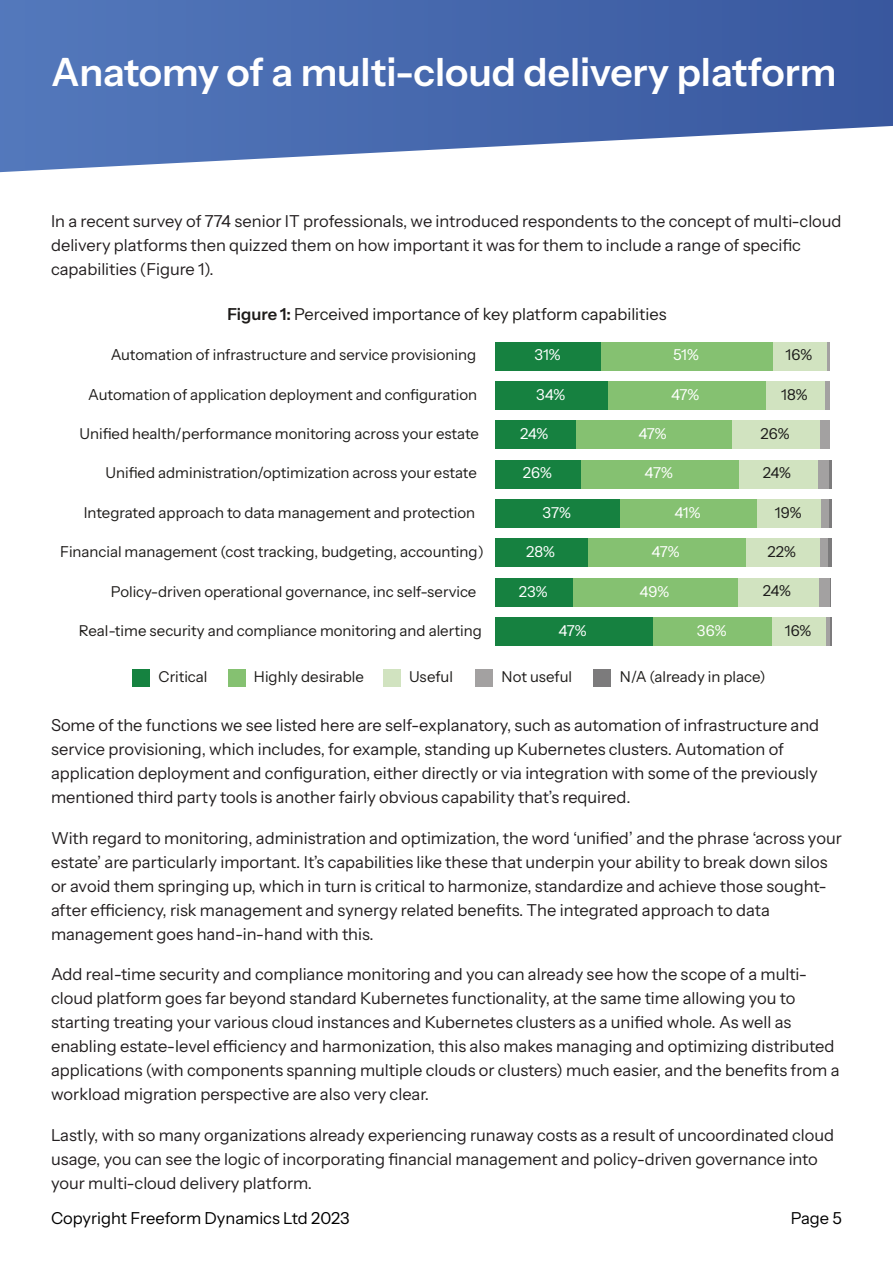
<style>
.page{position:relative;width:893px;height:1263px;background:#fff}
.page>*{position:absolute;margin:0;border:0;box-sizing:border-box;transform-origin:0 0}
.t1{font:600 39px "Instrument Sans";color:#fff}
.t2{font:16.5px/24px "Instrument Sans";color:#231f20}
.t3{font:16.5px "Instrument Sans";color:#1e1c1a}
.t4{font:16.5px "Instrument Sans";color:#000}
.t5{font:15px "Instrument Sans";color:#1e1c1a}
.t6{font:15px "Instrument Sans";letter-spacing:-.02em;color:#fff}
.t7{font:15px "Instrument Sans";color:#1d1c1b}
.s1{font-weight:600}
</style>
<div class="page">
<svg style="left:0;top:0;width:893px;height:172px;background:#5e7cb8"></svg>
<div style="left:132px;top:669px;width:18px;height:18px;background:#158240"></div>
<div style="left:228px;top:669px;width:17px;height:18px;background:#85c171"></div>
<div style="left:383px;top:669px;width:18px;height:18px;background:#d1e3c0"></div>
<div style="left:475px;top:669px;width:18px;height:18px;background:#a3a1a1"></div>
<div style="left:593px;top:669px;width:18px;height:18px;background:#7c7b7c"></div>
<hr style="left:828px;top:460px;width:3px;height:28px;background:#7c7b7c">
<hr style="left:828px;top:499px;width:3px;height:29px;background:#7c7b7c">
<hr style="left:828px;top:539px;width:3px;height:28px;background:#7c7b7c">
<svg style="left:830px;top:578px;width:1px;height:28px"></svg>
<svg style="left:830px;top:617px;width:1px;height:29px"></svg>
<hr style="left:826px;top:342px;width:3px;height:28px;background:#a3a1a1">
<div style="left:824px;top:381px;width:6px;height:29px;background:#a3a1a1"></div>
<div style="left:820px;top:421px;width:9px;height:28px;background:#a3a1a1"></div>
<div style="left:818px;top:460px;width:10px;height:28px;background:#a3a1a1"></div>
<div style="left:821px;top:499px;width:7px;height:29px;background:#a3a1a1"></div>
<div style="left:819px;top:539px;width:9px;height:28px;background:#a3a1a1"></div>
<div style="left:819px;top:578px;width:11px;height:28px;background:#a3a1a1"></div>
<div style="left:825px;top:617px;width:5px;height:29px;background:#a3a1a1"></div>
<div style="left:773px;top:342px;width:53px;height:28px;background:#d1e3c0"></div>
<div style="left:765px;top:381px;width:59px;height:29px;background:#d1e3c0"></div>
<div style="left:732px;top:421px;width:88px;height:28px;background:#d1e3c0"></div>
<div style="left:739px;top:460px;width:79px;height:28px;background:#d1e3c0"></div>
<div style="left:756px;top:499px;width:65px;height:29px;background:#d1e3c0"></div>
<div style="left:746px;top:539px;width:73px;height:28px;background:#d1e3c0"></div>
<div style="left:738px;top:578px;width:81px;height:28px;background:#d1e3c0"></div>
<div style="left:772px;top:617px;width:53px;height:29px;background:#d1e3c0"></div>
<div style="left:601px;top:342px;width:172px;height:28px;background:#85c171"></div>
<div style="left:608px;top:381px;width:157px;height:29px;background:#85c171"></div>
<div style="left:576px;top:421px;width:156px;height:28px;background:#85c171"></div>
<div style="left:581px;top:460px;width:158px;height:28px;background:#85c171"></div>
<div style="left:620px;top:499px;width:136px;height:29px;background:#85c171"></div>
<div style="left:588px;top:539px;width:158px;height:28px;background:#85c171"></div>
<div style="left:573px;top:578px;width:165px;height:28px;background:#85c171"></div>
<div style="left:652px;top:617px;width:120px;height:29px;background:#85c171"></div>
<div style="left:495px;top:342px;width:106px;height:28px;background:#168140"></div>
<div style="left:495px;top:381px;width:113px;height:29px;background:#168140"></div>
<div style="left:495px;top:421px;width:81px;height:28px;background:#168140"></div>
<div style="left:495px;top:460px;width:86px;height:28px;background:#168140"></div>
<div style="left:495px;top:499px;width:125px;height:29px;background:#168140"></div>
<div style="left:495px;top:539px;width:93px;height:28px;background:#168140"></div>
<div style="left:495px;top:578px;width:78px;height:28px;background:#168140"></div>
<div style="left:495px;top:617px;width:157px;height:29px;background:#168140"></div>
<h1 class="t1" style="left:51px;top:48px;width:787px">Anatomy of a multi-cloud delivery platform</h1>
<p class="t2" style="left:51px;top:209px;width:792px">In a recent survey of 774 senior IT professionals, we introduced respondents to the concept of multi-cloud delivery platforms then quizzed them on how important it was for them to include a range of specific capabilities (Figure 1).</p>
<p class="t3" style="left:227px;top:304px;width:441px"><span class="s1">Figure 1:</span> Perceived importance of key platform capabilities</p>
<p class="t5" style="left:111px;top:346px;width:367px">Automation of infrastructure and service provisioning</p>
<p class="t6" style="left:534px;top:346px;width:28px">31%</p>
<p class="t6" style="left:536px;top:385px;width:31px">34%</p>
<p class="t6" style="left:520px;top:425px;width:30px">24%</p>
<p class="t6" style="left:523px;top:464px;width:31px">26%</p>
<p class="t6" style="left:543px;top:503px;width:30px">37%</p>
<p class="t6" style="left:526px;top:543px;width:30px">28%</p>
<p class="t6" style="left:519px;top:582px;width:30px">23%</p>
<p class="t6" style="left:558px;top:621px;width:30px">47%</p>
<p class="t5" style="left:88px;top:385px;width:390px">Automation of application deployment and configuration</p>
<p class="t5" style="left:80px;top:425px;width:401px">Unified health/performance monitoring across your estate</p>
<p class="t5" style="left:106px;top:464px;width:373px">Unified administration/optimization across your estate</p>
<p class="t5" style="left:84px;top:503px;width:393px">Integrated approach to data management and protection</p>
<p class="t5" style="left:60px;top:543px;width:425px">Financial management (cost tracking, budgeting, accounting)</p>
<p class="t5" style="left:111px;top:582px;width:367px">Policy-driven operational governance, inc self-service</p>
<p class="t5" style="left:79px;top:621px;width:404px">Real-time security and compliance monitoring and alerting</p>
<p class="t6" style="left:673px;top:346px;width:27px">51%</p>
<p class="t6" style="left:671px;top:385px;width:30px">47%</p>
<p class="t6" style="left:638px;top:425px;width:30px">47%</p>
<p class="t6" style="left:645px;top:464px;width:30px">47%</p>
<p class="t6" style="left:674px;top:503px;width:28px">41%</p>
<p class="t6" style="left:651px;top:543px;width:30px">47%</p>
<p class="t6" style="left:639px;top:582px;width:31px">49%</p>
<p class="t6" style="left:697px;top:621px;width:31px">36%</p>
<p class="t7" style="left:786px;top:346px;width:28px">16%</p>
<p class="t7" style="left:781px;top:385px;width:28px">18%</p>
<p class="t7" style="left:760px;top:424px;width:31px">26%</p>
<p class="t7" style="left:763px;top:464px;width:30px">24%</p>
<p class="t7" style="left:775px;top:503px;width:28px">19%</p>
<p class="t7" style="left:767px;top:543px;width:30px">22%</p>
<p class="t7" style="left:763px;top:582px;width:30px">24%</p>
<p class="t7" style="left:785px;top:621px;width:28px">16%</p>
<p class="t5" style="left:159px;top:667px;width:50px">Critical</p>
<p class="t5" style="left:254px;top:667px;width:112px">Highly desirable</p>
<p class="t5" style="left:409px;top:667px;width:45px">Useful</p>
<p class="t5" style="left:502px;top:667px;width:72px">Not useful</p>
<p class="t5" style="left:620px;top:667px;width:147px">N/A (already in place)</p>
<p class="t2" style="left:51px;top:713px;width:770px">Some of the functions we see listed here are self-explanatory, such as automation of infrastructure and service provisioning, which includes, for example, standing up Kubernetes clusters. Automation of application deployment and configuration, either directly or via integration with some of the previously mentioned third party tools is another fairly obvious capability that’s required.</p>
<p class="t2" style="left:51px;top:826px;width:792px">With regard to monitoring, administration and optimization, the word ‘unified’ and the phrase ‘across your estate’ are particularly important. It’s capabilities like these that underpin your ability to break down silos or avoid them springing up, which in turn is critical to harmonize, standardize and achieve those sought&shy;after efficiency, risk management and synergy related benefits. The integrated approach to data management goes hand-in-hand with this.</p>
<p class="t2" style="left:51px;top:962px;width:790px">Add real-time security and compliance monitoring and you can already see how the scope of a multi&shy;cloud platform goes far beyond standard Kubernetes functionality, at the same time allowing you to starting treating your various cloud instances and Kubernetes clusters as a unified whole. As well as enabling estate-level efficiency and harmonization, this also makes managing and optimizing distributed applications (with components spanning multiple clouds or clusters) much easier, and the benefits from a workload migration perspective are also very clear.</p>
<p class="t2" style="left:51px;top:1123px;width:785px">Lastly, with so many organizations already experiencing runaway costs as a result of uncoordinated cloud usage, you can see the logic of incorporating financial management and policy-driven governance into your multi-cloud delivery platform.</p>
<p class="t4" style="left:51px;top:1208px;width:300px">Copyright Freeform Dynamics Ltd 2023</p>
<p class="t4" style="left:791px;top:1208px;width:53px">Page 5</p>
</div>
